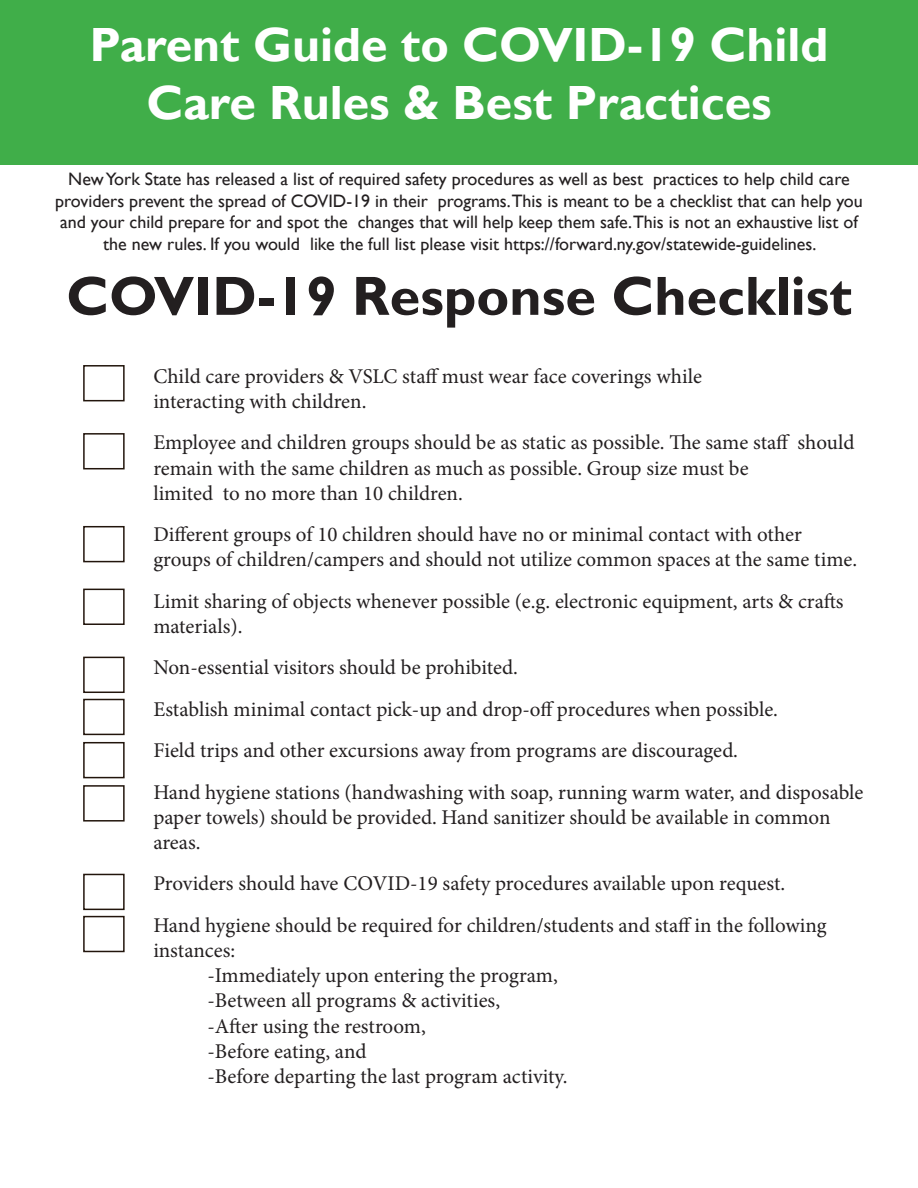
<style>
.page{position:relative;width:918px;height:1188px;background:#fff}
.page>*{position:absolute;margin:0;border:0;box-sizing:border-box;transform-origin:0 0}
.t1{font:700 55.5px "Gill Sans";color:#231f20}
.t2{font:700 48px/57.6px "Gill Sans";color:#fff;text-align:center}
.t3{font:21px/25.2px "Minion Pro";color:#231f20}
.t4{font:18px/21.6px "Gill Sans";color:#231f20;text-align:center}
</style>
<div class="page">
<div style="left:0;top:0;width:918px;height:164px;background:#40ae49"></div>
<div style="left:83px;top:365px;width:42px;height:36px;border:2px solid #22150c"></div>
<div style="left:83px;top:433px;width:42px;height:36px;border:2px solid #22150c"></div>
<div style="left:83px;top:526px;width:42px;height:36px;border:2px solid #22150c"></div>
<div style="left:83px;top:589px;width:42px;height:36px;border:2px solid #22150c"></div>
<div style="left:83px;top:657px;width:42px;height:36px;border:2px solid #22150c"></div>
<div style="left:83px;top:699px;width:42px;height:36px;border:2px solid #22150c"></div>
<div style="left:83px;top:742px;width:42px;height:36px;border:2px solid #22150c"></div>
<div style="left:83px;top:785px;width:42px;height:37px;border:2px solid #22150c"></div>
<div style="left:83px;top:874px;width:42px;height:36px;border:2px solid #22150c"></div>
<div style="left:83px;top:916px;width:42px;height:36px;border:2px solid #22150c"></div>
<p class="t2" style="left:90px;top:17px;width:740px">Parent Guide to COVID-19 Child<br>Care Rules &amp; Best Practices</p>
<p class="t4" style="left:55px;top:169px;width:809px">New York State has released a list of required safety procedures as well as best practices to help child care providers prevent the spread of COVID-19 in their programs.This is meant to be a checklist that can help you and your child prepare for and spot the changes that will help keep them safe.This is not an exhaustive list of the new rules. If you would like the full list please visit https://forward.ny.gov/statewide-guidelines.</p>
<p class="t1" style="left:66px;top:263px;width:787px">COVID-19 Response Checklist</p>
<p class="t3" style="left:153px;top:364px;width:550px">Child care providers &amp; VSLC staff must wear face coverings while</p>
<p class="t3" style="left:153px;top:389px;width:215px">interacting with children.</p>
<p class="t3" style="left:153px;top:430px;width:703px">Employee and children groups should be as static as possible. The same staff should remain with the same children as much as possible. Group size must be</p>
<p class="t3" style="left:153px;top:481px;width:311px">limited to no more than 10 children.</p>
<p class="t3" style="left:153px;top:522px;width:705px">Different groups of 10 children should have no or minimal contact with other groups of children/campers and should not utilize common spaces at the same time.</p>
<p class="t3" style="left:153px;top:589px;width:692px">Limit sharing of objects whenever possible (e.g. electronic equipment, arts &amp; crafts materials).</p>
<p class="t3" style="left:153px;top:655px;width:366px">Non-essential visitors should be prohibited.</p>
<p class="t3" style="left:153px;top:697px;width:626px">Establish minimal contact pick-up and drop-off procedures when possible.</p>
<p class="t3" style="left:153px;top:738px;width:586px">Field trips and other excursions away from programs are discouraged.</p>
<p class="t3" style="left:153px;top:779px;width:712px">Hand hygiene stations (handwashing with soap, running warm water, and disposable paper towels) should be provided. Hand sanitizer should be available in common areas.</p>
<p class="t3" style="left:153px;top:871px;width:633px">Providers should have COVID-19 safety procedures available upon request.</p>
<p class="t3" style="left:153px;top:913px;width:675px">Hand hygiene should be required for children/students and staff in the following instances:</p>
<p class="t3" style="left:207px;top:963px;width:352px">-Immediately upon entering the program,</p>
<p class="t3" style="left:207px;top:988px;width:294px">-Between all programs &amp; activities,</p>
<p class="t3" style="left:207px;top:1013px;width:220px">-After using the restroom,</p>
<p class="t3" style="left:207px;top:1039px;width:161px">-Before eating, and</p>
<p class="t3" style="left:207px;top:1064px;width:362px">-Before departing the last program activity.</p>
</div>
